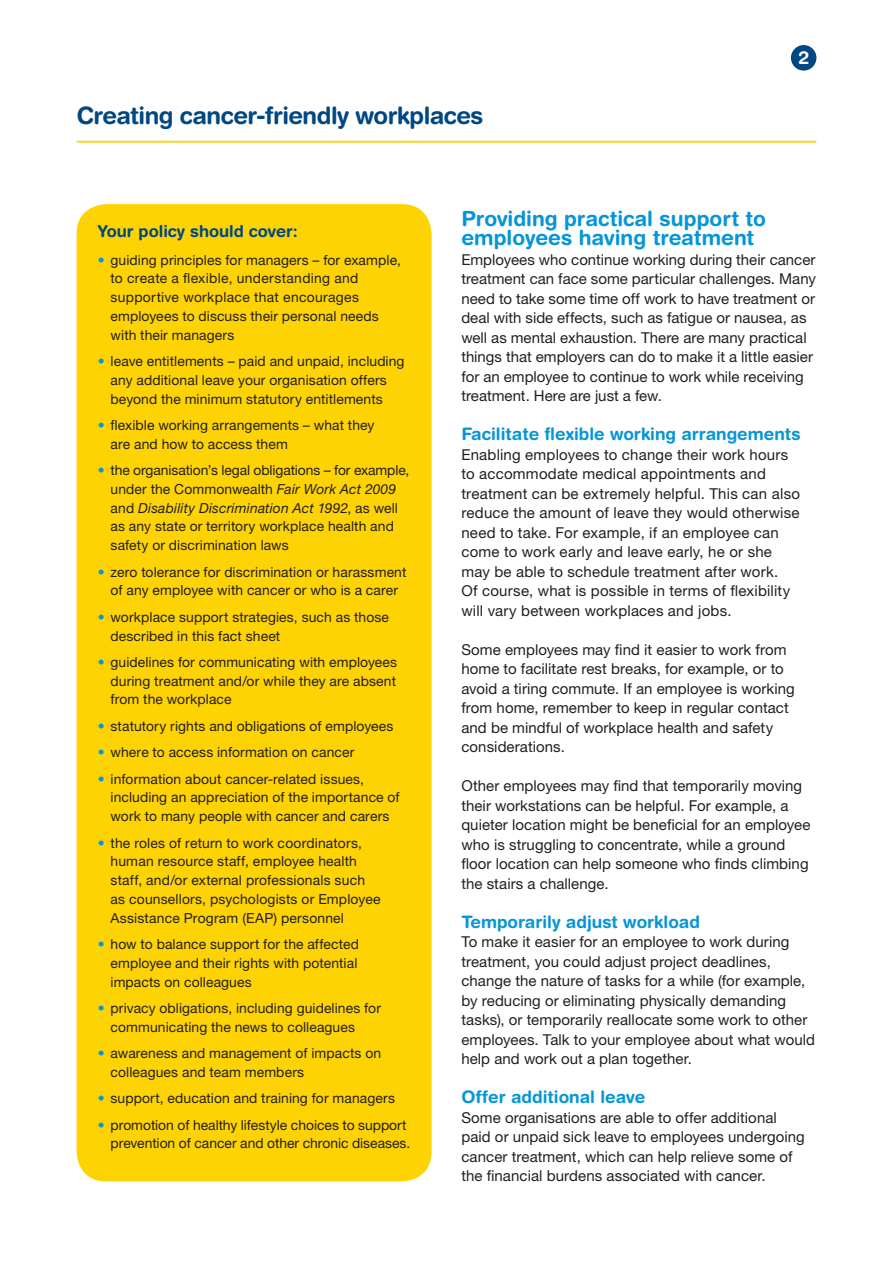
<style>
.page{position:relative;width:893px;height:1263px;background:#fff}
.page>*{position:absolute;margin:0;border:0;box-sizing:border-box;transform-origin:0 0}
.Small_A_Head__title{font:700 24px "Helvetica Rounded LT Std";letter-spacing:-.02em;color:#014782}
.B_Head{font:700 21px/19.5px "Helvetica Rounded LT Std";color:#0696d7}
.Subtitle{font:700 18px "Helvetica Rounded LT Std";color:#fff}
.C_Head{font:700 17.25px "Helvetica Rounded LT Std";color:#0696d7}
.Box_Head{font:700 16.5px "Helvetica Rounded LT Std";color:#014782}
.Body_Copy{font:15px/19.5px "Helvetica Neue LT Std";letter-spacing:.005em;color:#231f20}
.t1{font:13.8px/18.8px "Helvetica Neue LT Std";letter-spacing:.01em;color:#231f20}
.s1{color:#0696d7}
.s2{font-style:italic}
</style>
<div class="page">
<hr style="left:77px;top:141px;width:739px;height:2px;background:#fed304">
<div style="left:791px;top:45px;width:25px;height:26px;background:#014782;border-radius:50%"></div>
<div style="left:77px;top:204px;width:355px;height:977px;background:#fed304;border-radius:30px"></div>
<p class="Small_A_Head__title" style="left:77px;top:101px;width:408px">Creating cancer-friendly workplaces</p>
<p class="Subtitle" style="left:798px;top:47px;width:12px">2</p>
<p class="Box_Head" style="left:98px;top:222px;width:202px">Your policy should cover:</p>
<p class="t1" style="left:111px;top:250px;width:292px;text-indent:-13px"><span class="s1">•</span> guiding principles for managers – for example, to create a flexible, understanding and supportive workplace that encourages employees to discuss their personal needs with their managers</p>
<p class="t1" style="left:111px;top:352px;width:295px;text-indent:-13px"><span class="s1">•</span> leave entitlements – paid and unpaid, including any additional leave your organisation offers beyond the minimum statutory entitlements</p>
<p class="t1" style="left:111px;top:416px;width:265px;text-indent:-13px"><span class="s1">•</span> flexible working arrangements – what they are and how to access them</p>
<p class="t1" style="left:111px;top:461px;width:300px;text-indent:-13px"><span class="s1">•</span> the organisation’s legal obligations – for example, under the Commonwealth <span class="s2">Fair Work Act 2009 </span>and <span class="s2">Disability Discrimination Act 1992</span>, as well as any state or territory workplace health and safety or discrimination laws</p>
<p class="t1" style="left:98px;top:562px;width:310px;text-align:center"><span class="s1">•</span> zero tolerance for discrimination or harassment of any employee with cancer or who is a carer</p>
<p class="t1" style="left:111px;top:607px;width:280px;text-indent:-13px"><span class="s1">•</span> workplace support strategies, such as those described in this fact sheet</p>
<p class="t1" style="left:111px;top:652px;width:288px;text-align:justify;text-indent:-13px"><span class="s1">•</span> guidelines for communicating with employees during treatment and/or while they are absent from the workplace</p>
<p class="t1" style="left:98px;top:716px;width:297px"><span class="s1">•</span> statutory rights and obligations of employees</p>
<p class="t1" style="left:98px;top:743px;width:258px"><span class="s1">•</span> where to access information on cancer</p>
<p class="t1" style="left:111px;top:769px;width:291px;text-indent:-13px"><span class="s1">•</span> information about cancer-related issues, including an appreciation of the importance of work to many people with cancer and carers</p>
<p class="t1" style="left:111px;top:833px;width:272px;text-indent:-13px"><span class="s1">•</span> the roles of return to work coordinators, human resource staff, employee health staff, and/or external professionals such as counsellors, psychologists or Employee Assistance Program (EAP) personnel</p>
<p class="t1" style="left:111px;top:934px;width:250px;text-indent:-13px"><span class="s1">•</span> how to balance support for the affected employee and their rights with potential impacts on colleagues</p>
<p class="t1" style="left:111px;top:998px;width:272px;text-indent:-13px"><span class="s1">•</span> privacy obligations, including guidelines for communicating the news to colleagues</p>
<p class="t1" style="left:111px;top:1043px;width:272px;text-indent:-13px"><span class="s1">•</span> awareness and management of impacts on colleagues and team members</p>
<p class="t1" style="left:98px;top:1089px;width:299px"><span class="s1">•</span> support, education and training for managers</p>
<p class="t1" style="left:98px;top:1115px;width:314px;text-align:right"><span class="s1">•</span> promotion of healthy lifestyle choices to support prevention of cancer and other chronic diseases.</p>
<p class="B_Head" style="left:461px;top:208px;width:306px">Providing practical support to employees having treatment</p>
<p class="Body_Copy" style="left:461px;top:250px;width:356px">Employees who continue working during their cancer treatment can face some particular challenges. Many need to take some time off work to have treatment or deal with side effects, such as fatigue or nausea, as well as mental exhaustion. There are many practical things that employers can do to make it a little easier for an employee to continue to work while receiving treatment. Here are just a few.</p>
<p class="C_Head" style="left:461px;top:424px;width:341px">Facilitate flexible working arrangements</p>
<p class="Body_Copy" style="left:461px;top:445px;width:340px">Enabling employees to change their work hours to accommodate medical appointments and treatment can be extremely helpful. This can also reduce the amount of leave they would otherwise need to take. For example, if an employee can come to work early and leave early, he or she may be able to schedule treatment after work.<br>Of course, what is possible in terms of flexibility will vary between workplaces and jobs.</p>
<p class="Body_Copy" style="left:461px;top:640px;width:335px">Some employees may find it easier to work from home to facilitate rest breaks, for example, or to avoid a tiring commute. If an employee is working from home, remember to keep in regular contact and be mindful of workplace health and safety considerations.</p>
<p class="Body_Copy" style="left:461px;top:776px;width:351px">Other employees may find that temporarily moving their workstations can be helpful. For example, a quieter location might be beneficial for an employee who is struggling to concentrate, while a ground floor location can help someone who finds climbing the stairs a challenge.</p>
<p class="C_Head" style="left:461px;top:911px;width:240px">Temporarily adjust workload</p>
<p class="Body_Copy" style="left:461px;top:932px;width:355px">To make it easier for an employee to work during treatment, you could adjust project deadlines, change the nature of tasks for a while (for example, by reducing or eliminating physically demanding tasks), or temporarily reallocate some work to other employees. Talk to your employee about what would help and work out a plan together.</p>
<p class="C_Head" style="left:461px;top:1087px;width:186px">Offer additional leave</p>
<p class="Body_Copy" style="left:461px;top:1108px;width:345px">Some organisations are able to offer additional paid or unpaid sick leave to employees undergoing cancer treatment, which can help relieve some of the financial burdens associated with cancer.</p>
</div>
